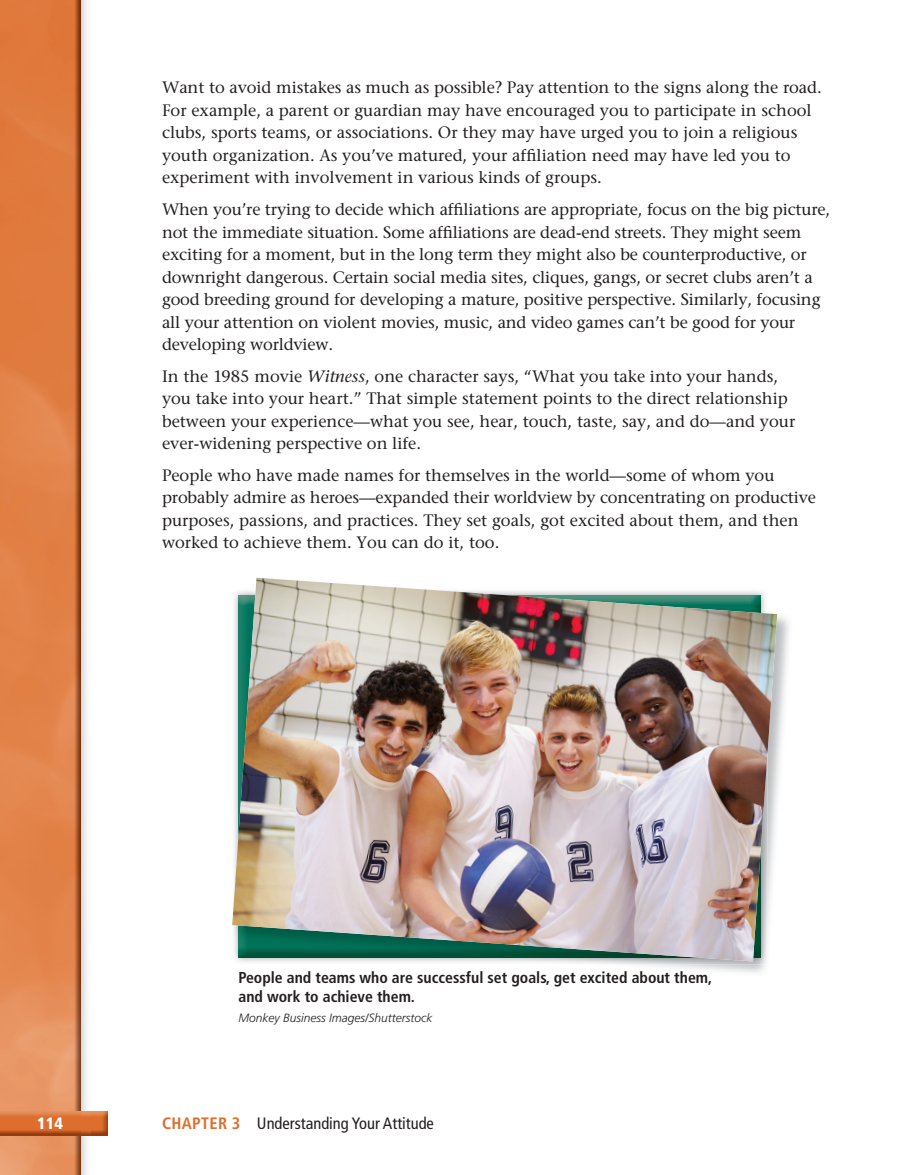
<style>
.page{position:relative;width:918px;height:1175px;background:#fff}
.page>*{position:absolute;margin:0;border:0;box-sizing:border-box;transform-origin:0 0}
.t1{font:16.5px/22.5px "Stone Serif";color:#231f20}
.t2{font:condensed 16.5px "Frutiger";color:#231f20}
.t3{font:900 condensed 16.5px "Frutiger";color:#fff}
.t4{font:700 condensed 15.75px/19.5px "Frutiger";color:#231f20}
.t5{font:italic 300 12px "Frutiger";color:#231f20}
.s1{font-style:italic}
.s2{font-weight:700;color:#dd6e2c}
</style>
<div class="page">
<img style="left:0;top:0;width:87px;height:1174px">
<svg style="left:81px;top:1135px;width:27px;height:1px"></svg>
<img style="left:0;top:1135px;width:81px;height:1px">
<img style="left:0;top:1111px;width:108px;height:24px">
<img style="left:232px;top:578px;width:545px;height:383px">
<p class="t1" style="left:162px;top:76px;width:661px">Want to avoid mistakes as much as possible? Pay attention to the signs along the road.<br>For example, a parent or guardian may have encouraged you to participate in school clubs, sports teams, or associations. Or they may have urged you to join a religious youth organization. As you’ve matured, your affiliation need may have led you to experiment with involvement in various kinds of groups.</p>
<p class="t1" style="left:162px;top:198px;width:670px">When you’re trying to decide which affiliations are appropriate, focus on the big picture, not the immediate situation. Some affiliations are dead-end streets. They might seem exciting for a moment, but in the long term they might also be counterproductive, or downright dangerous. Certain social media sites, cliques, gangs, or secret clubs aren’t a good breeding ground for developing a mature, positive perspective. Similarly, focusing all your attention on violent movies, music, and video games can’t be good for your developing worldview.</p>
<p class="t1" style="left:162px;top:364px;width:635px">In the 1985 movie <span class="s1">Witness</span>, one character says, “What you take into your hands, you take into your heart.” That simple statement points to the direct relationship between your experience—what you see, hear, touch, taste, say, and do—and your ever-widening perspective on life.</p>
<p class="t1" style="left:162px;top:464px;width:656px">People who have made names for themselves in the world—some of whom you probably admire as heroes—expanded their worldview by concentrating on productive purposes, passions, and practices. They set goals, got excited about them, and then worked to achieve them. You can do it, too.</p>
<p class="t4" style="left:239px;top:967px;width:475px">People and teams who are successful set goals, get excited about them, and work to achieve them.</p>
<p class="t5" style="left:239px;top:1010px;width:196px">Monkey Business Images/Shutterstock</p>
<p class="t3" style="left:37px;top:1113px;width:27px">114</p>
<p class="t2" style="left:162px;top:1113px;width:273px"><span class="s2">CHAPTER 3</span> Understanding Your Attitude</p>
</div>
